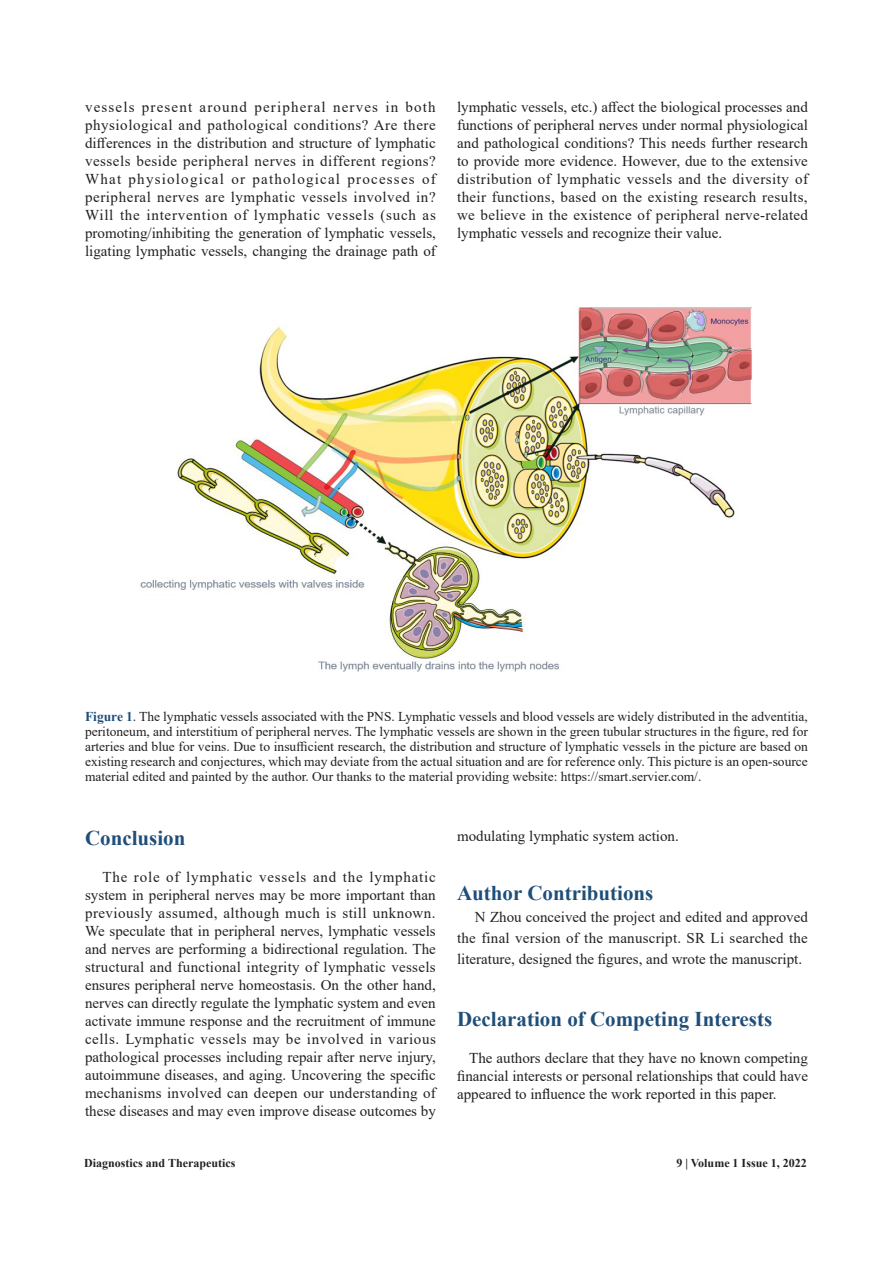
<style>
.page{position:relative;width:893px;height:1263px;background:#fff}
.page>*{position:absolute;margin:0;border:0;box-sizing:border-box;transform-origin:0 0}
.参考文献2{font:700 21px "Times New Roman";color:#1f4e79}
.参考文献2-2{font:15px/18px "Times New Roman";color:#231f20;text-align:justify}
.t1{font:13.5px/15px "Times New Roman";color:#231f20;text-align:justify}
.t2{font:700 12px "Times New Roman";color:#231f20}
.s1{font-weight:700;color:#1f4e79}
</style>
<div class="page">
<img style="left:140px;top:307px;width:612px;height:365px">
<p class="参考文献2-2" style="left:85px;top:98px;width:352px">vessels present around peripheral nerves in both physiological and pathological conditions? Are there differences in the distribution and structure of lymphatic vessels beside peripheral nerves in different regions?<br>What physiological or pathological processes of peripheral nerves are lymphatic vessels involved in?<br>Will the intervention of lymphatic vessels (such as promoting/inhibiting the generation of lymphatic vessels, ligating lymphatic vessels, changing the drainage path of</p>
<p class="参考文献2-2" style="left:457px;top:98px;width:352px">lymphatic vessels, etc.) affect the biological processes and functions of peripheral nerves under normal physiological and pathological conditions? This needs further research to provide more evidence. However, due to the extensive distribution of lymphatic vessels and the diversity of their functions, based on the existing research results, we believe in the existence of peripheral nerve-related lymphatic vessels and recognize their value.</p>
<p class="t1" style="left:85px;top:708px;width:724px"><span class="s1">Figure 1</span>. The lymphatic vessels associated with the PNS. Lymphatic vessels and blood vessels are widely distributed in the adventitia, peritoneum, and interstitium of peripheral nerves. The lymphatic vessels are shown in the green tubular structures in the figure, red for arteries and blue for veins. Due to insufficient research, the distribution and structure of lymphatic vessels in the picture are based on existing research and conjectures, which may deviate from the actual situation and are for reference only. This picture is an open-source material edited and painted by the author. Our thanks to the material providing website: https://smart.servier.com/.</p>
<p class="参考文献2" style="left:85px;top:823px;width:102px">Conclusion</p>
<p class="参考文献2-2" style="left:85px;top:867px;width:352px;text-indent:17px">The role of lymphatic vessels and the lymphatic system in peripheral nerves may be more important than previously assumed, although much is still unknown.<br>We speculate that in peripheral nerves, lymphatic vessels and nerves are performing a bidirectional regulation. The structural and functional integrity of lymphatic vessels ensures peripheral nerve homeostasis. On the other hand, nerves can directly regulate the lymphatic system and even activate immune response and the recruitment of immune cells. Lymphatic vessels may be involved in various pathological processes including repair after nerve injury, autoimmune diseases, and aging. Uncovering the specific mechanisms involved can deepen our understanding of these diseases and may even improve disease outcomes by</p>
<p class="参考文献2-2" style="left:457px;top:826px;width:223px">modulating lymphatic system action.</p>
<p class="参考文献2" style="left:457px;top:878px;width:198px">Author Contributions</p>
<p class="参考文献2-2" style="left:457px;top:906px;width:352px;line-height:21px;text-indent:18px">N Zhou conceived the project and edited and approved the final version of the manuscript. SR Li searched the literature, designed the figures, and wrote the manuscript.</p>
<p class="参考文献2" style="left:457px;top:1004px;width:317px">Declaration of Competing Interests</p>
<p class="参考文献2-2" style="left:457px;top:1048px;width:352px;text-indent:12px">The authors declare that they have no known competing financial interests or personal relationships that could have appeared to influence the work reported in this paper.</p>
<p class="t2" style="left:84px;top:1154px;width:153px">Diagnostics and Therapeutics</p>
<p class="t2" style="left:676px;top:1155px;width:132px">9 | Volume 1 Issue 1, 2022</p>
</div>
